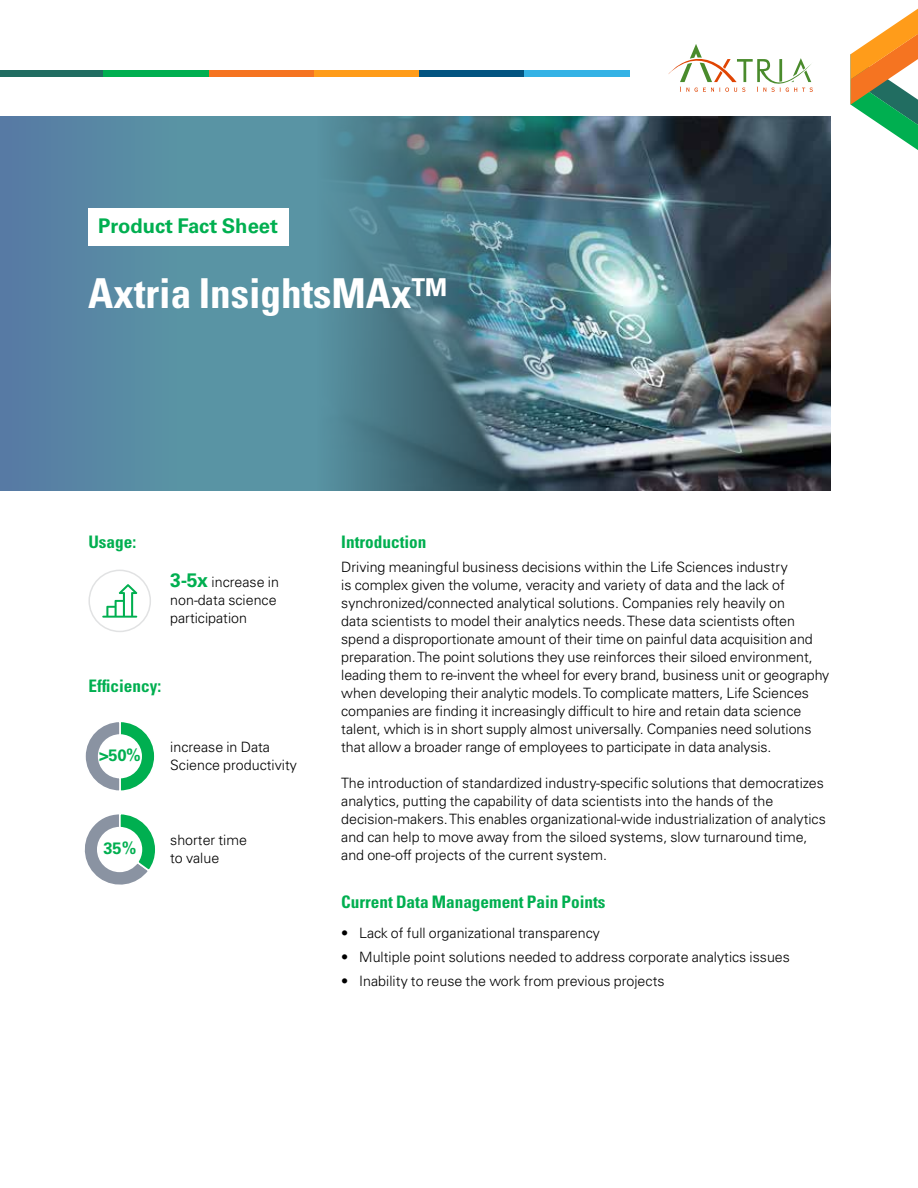
<style>
.page{position:relative;width:918px;height:1188px;background:#fff}
.page>*{position:absolute;margin:0;border:0;box-sizing:border-box;transform-origin:0 0}
.t1{font:700 condensed 41.25px "Univers LT Std";color:#fff}
.t2{font:700 20.25px "Univers LT Std";color:#00af50}
.t3{font:700 condensed 17.25px "Univers LT Std";color:#00af50}
.t4{font:700 16.5px "Univers LT Std";color:#00af50}
.t5{font:300 14.25px/18px "Univers LT Std";color:#000}
.s1{font-weight:700;font-size:19.5px;color:#00af50}
</style>
<div class="page">
<img style="left:604px;top:117px;width:226px;height:373px">
<svg style="left:0;top:117px;width:604px;height:373px;background:#568597"></svg>
<svg style="left:668px;top:44px;width:145px;height:48px"></svg>
<svg style="left:851px;top:9px;width:67px;height:141px"></svg>
<div style="left:0;top:71px;width:104px;height:6px;background:#216d61"></div>
<div style="left:104px;top:71px;width:105px;height:6px;background:#00af50"></div>
<div style="left:209px;top:71px;width:105px;height:6px;background:#f57421"></div>
<div style="left:314px;top:71px;width:105px;height:6px;background:#ff9c1a"></div>
<div style="left:419px;top:71px;width:105px;height:6px;background:#035481"></div>
<div style="left:524px;top:71px;width:106px;height:6px;background:#34b2e5"></div>
<div style="left:88px;top:209px;width:200px;height:37px;background:#fff"></div>
<svg style="left:85px;top:722px;width:70px;height:69px"></svg>
<svg style="left:84px;top:814px;width:71px;height:71px"></svg>
<div style="left:88px;top:570px;width:63px;height:62px;border:2px solid #e1e2e3;border-radius:50%"></div>
<svg style="left:102px;top:584px;width:36px;height:34px"></svg>
<h2 class="t2" style="left:98px;top:214px;width:181px">Product Fact Sheet</h2>
<h1 class="t1" style="left:88px;top:268px;width:361px">Axtria InsightsMAx™</h1>
<p class="t3" style="left:88px;top:532px;width:49px">Usage:</p>
<p class="t5" style="left:170px;top:573px;width:110px"><span class="s1">3-5x</span> increase in non-data science participation</p>
<p class="t3" style="left:88px;top:676px;width:74px">Efficiency:</p>
<p class="t4" style="left:99px;top:746px;width:43px">&gt;50%</p>
<p class="t5" style="left:170px;top:738px;width:128px">increase in Data<br>Science productivity</p>
<p class="t4" style="left:103px;top:839px;width:35px">35%</p>
<p class="t5" style="left:170px;top:831px;width:78px">shorter time to value</p>
<p class="t3" style="left:341px;top:532px;width:87px">Introduction</p>
<p class="t5" style="left:341px;top:558px;width:490px">Driving meaningful business decisions within the Life Sciences industry<br>is complex given the volume, veracity and variety of data and the lack of synchronized/connected analytical solutions. Companies rely heavily on<br>data scientists to model their analytics needs. These data scientists often spend a disproportionate amount of their time on painful data acquisition and preparation. The point solutions they use reinforces their siloed environment, leading them to re-invent the wheel for every brand, business unit or geography when developing their analytic models. To complicate matters, Life Sciences companies are finding it increasingly difficult to hire and retain data science talent, which is in short supply almost universally. Companies need solutions that allow a broader range of employees to participate in data analysis.</p>
<p class="t5" style="left:341px;top:774px;width:486px">The introduction of standardized industry-specific solutions that democratizes analytics, putting the capability of data scientists into the hands of the decision-makers. This enables organizational-wide industrialization of analytics and can help to move away from the siloed systems, slow turnaround time, and one-off projects of the current system.</p>
<p class="t3" style="left:341px;top:892px;width:266px">Current Data Management Pain Points</p>
<p class="t5" style="left:341px;top:924px;width:260px">• Lack of full organizational transparency</p>
<p class="t5" style="left:341px;top:948px;width:450px">• Multiple point solutions needed to address corporate analytics issues</p>
<p class="t5" style="left:341px;top:972px;width:325px">• Inability to reuse the work from previous projects</p>
</div>
